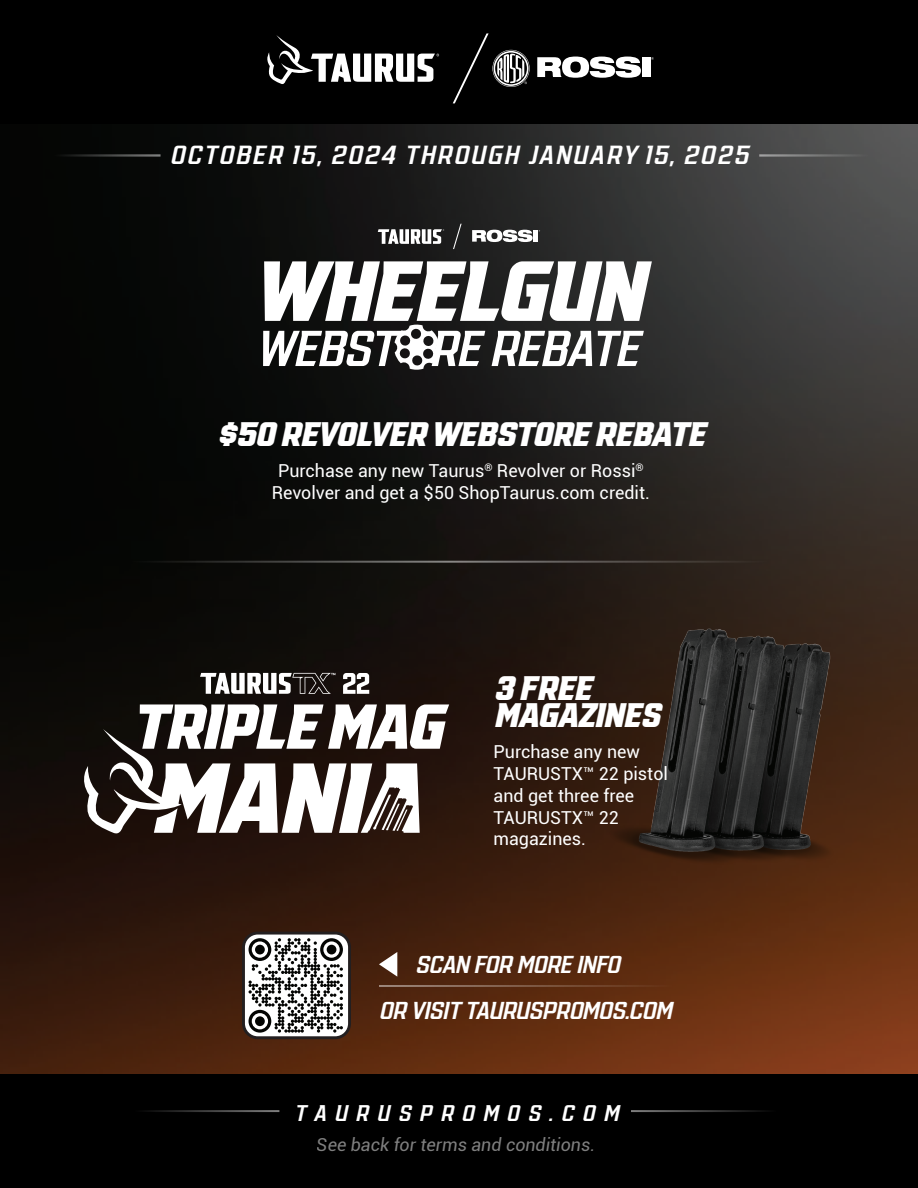
<style>
.page{position:relative;width:918px;height:1188px;background:#fff}
.page>*{position:absolute;margin:0;border:0;box-sizing:border-box;transform-origin:0 0}
.t1{font:italic 900 35.7px/27.8px "Redzone";color:#fff}
.t2{font:italic 500 27.45px "Redzone";color:#fff}
.t3{font:italic 500 25.65px/45.6px "Redzone";color:#fff}
.t4{font:italic 500 23.85px "Redzone";color:#fff}
.t5{font:17.85px/21.9px "Roboto";color:#fff;text-align:center}
.t6{font:italic 17.85px "Roboto";color:#fff}
</style>
<div class="page">
<img style="left:0;top:123px;width:918px;height:952px">
<div style="left:0;top:0;width:918px;height:123px;background:#000"></div>
<div style="left:0;top:1075px;width:918px;height:113px;background:#000"></div>
<svg style="left:263px;top:261px;width:389px;height:109px"></svg>
<svg style="left:378px;top:229px;width:66px;height:15px"></svg>
<svg style="left:472px;top:230px;width:61px;height:12px"></svg>
<div style="left:533px;top:230px;width:5px;height:12px;background:#fff"></div>
<svg style="left:453px;top:224px;width:9px;height:25px"></svg>
<hr style="left:127px;top:561px;width:643px;height:2px;background:#fff">
<svg style="left:267px;top:35px;width:172px;height:49px"></svg>
<svg style="left:537px;top:57px;width:104px;height:21px"></svg>
<div style="left:642px;top:57px;width:9px;height:20px;background:#fff"></div>
<svg style="left:453px;top:33px;width:77px;height:70px"></svg>
<svg style="left:78px;top:704px;width:371px;height:131px"></svg>
<svg style="left:343px;top:673px;width:26px;height:21px"></svg>
<svg style="left:200px;top:673px;width:135px;height:21px"></svg>
<img style="left:587px;top:618px;width:287px;height:260px">
<hr style="left:631px;top:1110px;width:146px;height:2px;background:#fff">
<hr style="left:134px;top:1110px;width:145px;height:2px;background:#fff">
<svg style="left:243px;top:933px;width:107px;height:105px"></svg>
<svg style="left:249px;top:938px;width:94px;height:23px"></svg>
<div style="left:242px;top:932px;width:109px;height:107px;border:3px solid #231f20;border-radius:14px"></div>
<svg style="left:379px;top:952px;width:18px;height:25px"></svg>
<hr style="left:379px;top:985px;width:297px;height:2px;background:#fff">
<hr style="left:759px;top:154px;width:110px;height:3px;background:#fff">
<hr style="left:53px;top:154px;width:108px;height:3px;background:#fff">
<h2 class="t2" style="left:170px;top:141px;width:586px">OCTOBER 15, 2024 THROUGH JANUARY 15, 2025</h2>
<h1 class="t1" style="left:217px;top:420px;width:498px">$50 REVOLVER WEBSTORE REBATE</h1>
<p class="t5" style="left:272px;top:459px;width:380px">Purchase any new Taurus<sup>®</sup> Revolver or Rossi<sup>®<br></sup>Revolver and get a $50 ShopTaurus.com credit.</p>
<h1 class="t1" style="left:494px;top:673px;width:176px">3 FREE<br>MAGAZINES</h1>
<p class="t5" style="left:494px;top:740px;width:176px;text-align:left">Purchase any new<br>TAURUSTX™ 22 pistol and get three free<br>TAURUSTX™ 22 magazines.</p>
<h3 class="t3" style="left:379px;top:942px;width:300px;text-indent:36px">SCAN FOR MOREINFO<br>OR VISITTAURUSPROMOS.COM</h3>
<h3 class="t4" style="left:293px;top:1101px;width:332px">TAURUSPROMOS.COM</h3>
<p class="t6" style="left:317px;top:1133px;width:280px">See back for terms and conditions.</p>
</div>
